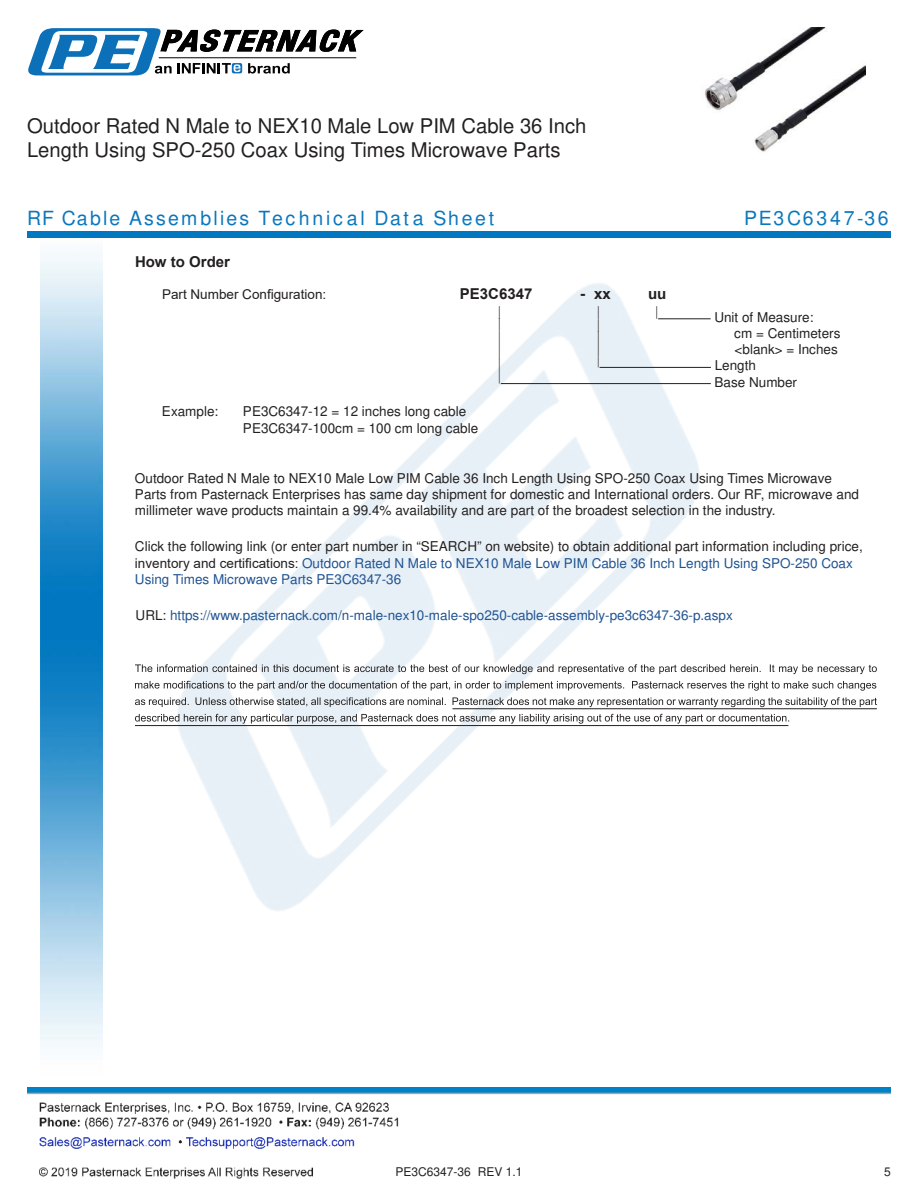
<style>
.page{position:relative;width:918px;height:1188px;background:#fff}
.page>*{position:absolute;margin:0;border:0;box-sizing:border-box;transform-origin:0 0}
.t1{font:30px "Arial";color:#221f1f;scale:.33 1}
.t2{font:26.85px "Arial";color:#221f1f;scale:.37 1}
.t3{font:25.8px "Arial";color:#221f1f;scale:.39 1}
.t4{font:20.25px/24.3px "Arial";color:#221f1f}
.t5{font:900 19.5px "Arial";letter-spacing:.12em;color:#0a77bd}
.t6{font:900 19.5px "Arial";letter-spacing:.14em;color:#0a77bd}
.t7{font:700 15px "Arial";color:#221f1f}
.t8{font:700 15px "Arial";color:#221f1f;scale:1.04 1}
.t9{font:13.5px/16.2px "Arial";color:#221f1f}
.t10{font:13.5px "Arial";color:#1f5392}
.t11{font:13.5px "Arial";color:#221f1f;scale:.75 1}
.t12{font:12px "Arial";color:#221f1f}
.t13{font:11.25px "Arial";color:#221f1f;scale:.86 1}
.s1{color:#1f5392}
.s2{color:#221f1f}
</style>
<div class="page">
<img style="left:39px;top:1102px;width:360px;height:77px">
<img style="left:102px;top:254px;width:719px;height:716px">
<img style="left:27px;top:1088px;width:864px;height:7px">
<img style="left:40px;top:237px;width:62px;height:811px">
<div style="left:27px;top:231px;width:864px;height:6px;background:#0177c0"></div>
<svg style="left:28px;top:28px;width:336px;height:47px"></svg>
<hr style="left:658px;top:318px;width:53px;height:1px;background:#221f1f">
<hr style="left:600px;top:367px;width:111px;height:1px;background:#221f1f">
<hr style="left:501px;top:383px;width:210px;height:1px;background:#221f1f">
<svg style="left:135px;top:664px;width:742px;height:10px"></svg>
<svg style="left:135px;top:681px;width:741px;height:10px"></svg>
<svg style="left:135px;top:697px;width:742px;height:10px"></svg>
<svg style="left:135px;top:714px;width:654px;height:10px"></svg>
<hr style="left:453px;top:708px;width:424px;height:1px;background:#221f1f">
<hr style="left:135px;top:725px;width:653px;height:1px;background:#221f1f">
<img style="left:704px;top:27px;width:162px;height:125px">
<h3 class="t4" style="left:27px;top:115px;width:561px">Outdoor Rated N Male to NEX10 Male Low PIM Cable 36 Inch<br>Length Using SPO-250 Coax Using Times Microwave Parts</h3>
<h3 class="t5" style="left:27px;top:207px;width:469px">RF Cable Assemblies Technical Data Sheet</h3>
<h3 class="t6" style="left:744px;top:207px;width:146px">PE3C6347-36</h3>
<p class="t7" style="left:135px;top:252px;width:97px">How to Order</p>
<p class="t9" style="left:162px;top:286px;width:166px">Part Number Con昀椀guration:</p>
<p class="t7" style="left:460px;top:283px;width:74px">PE3C6347</p>
<p class="t8" style="left:580px;top:285px;width:31px">- xx</p>
<p class="t7" style="left:648px;top:283px;width:20px">uu</p>
<p class="t11" style="left:498px;top:306px;width:5px">|</p>
<p class="t11" style="left:597px;top:306px;width:5px">|</p>
<p class="t11" style="left:656px;top:306px;width:5px">|</p>
<p class="t9" style="left:714px;top:310px;width:101px">Unit of Measure:</p>
<p class="t11" style="left:498px;top:318px;width:5px">|</p>
<p class="t11" style="left:597px;top:319px;width:5px">|</p>
<p class="t9" style="left:734px;top:326px;width:108px">cm = Centimeters</p>
<h1 class="t1" style="left:498px;top:331px;width:9px">|</h1>
<h2 class="t2" style="left:597px;top:331px;width:9px">|</h2>
<p class="t9" style="left:735px;top:343px;width:105px">&lt;blank&gt; = Inches</p>
<p class="t13" style="left:597px;top:357px;width:4px">|</p>
<p class="t9" style="left:715px;top:359px;width:43px">Length</p>
<h3 class="t3" style="left:498px;top:359px;width:8px">|</h3>
<p class="t9" style="left:715px;top:375px;width:84px">Base Number</p>
<p class="t9" style="left:162px;top:405px;width:58px">Example:</p>
<p class="t9" style="left:243px;top:405px;width:237px">PE3C6347-12 = 12 inches long cable<br>PE3C6347-100cm = 100 cm long cable</p>
<p class="t9" style="left:135px;top:471px;width:726px">Outdoor Rated N Male to NEX10 Male Low PIM Cable 36 Inch Length Using SPO-250 Coax Using Times Microwave<br>Parts from Pasternack Enterprises has same day shipment for domestic and International orders. Our RF, microwave and millimeter wave products maintain a 99.4% availability and are part of the broadest selection in the industry.</p>
<p class="t9" style="left:135px;top:540px;width:729px">Click the following link (or enter part number in “SEARCH” on website) to obtain additional part information including price, inventory and certi昀椀cations: <span class="s1">Outdoor Rated N Male to NEX10 Male Low PIM Cable 36 Inch Length Using SPO-250 Coax<br>Using Times Microwave Parts PE3C6347-36</span></p>
<p class="t10" style="left:136px;top:610px;width:599px"><span class="s2">URL:</span> https://www.pasternack.com/n-male-nex10-male-spo250-cable-assembly-pe3c6347-36-p.aspx</p>
<p class="t12" style="left:396px;top:1167px;width:128px">PE3C6347-36 REV 1.1</p>
<p class="t12" style="left:884px;top:1167px;width:8px">5</p>
</div>
